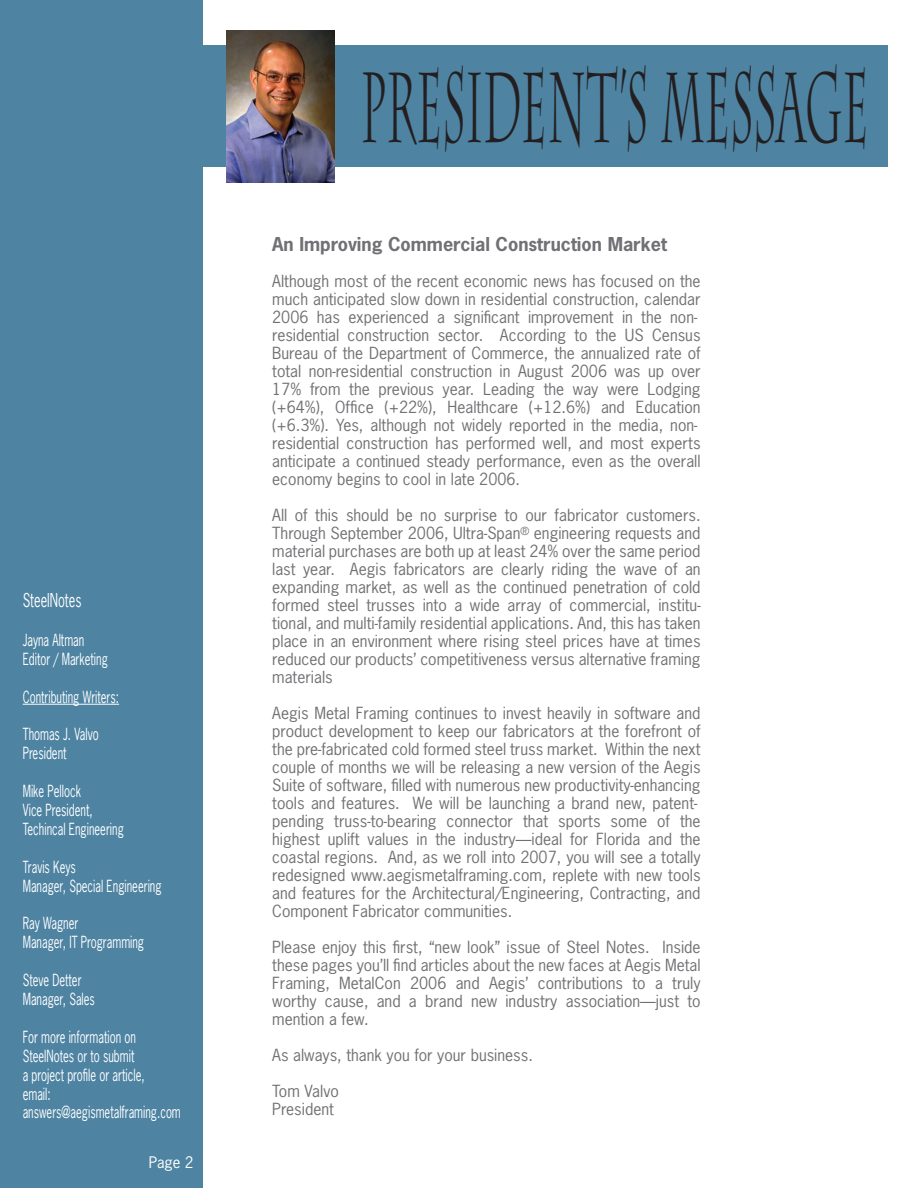
<style>
.page{position:relative;width:918px;height:1188px;background:#fff}
.page>*{position:absolute;margin:0;border:0;box-sizing:border-box;transform-origin:0 0}
.t1{font:98.85px "Charlemagne Std";color:#231f20;scale:.42 1}
.t2{font:700 18px "News Gothic Std";color:#717074}
.t3{font:18px "News Gothic Std";color:#fff;scale:.71 1}
.t4{font:15.75px/18px "News Gothic Std";color:#717074}
.t5{font:15.75px/18.9px "News Gothic Std";color:#fff;scale:.71 1}
.t6{font:15px "News Gothic Std";color:#fff}
</style>
<div class="page">
<div style="left:0;top:0;width:203px;height:1188px;background:#4e83a2"></div>
<div style="left:199px;top:45px;width:689px;height:122px;background:#4e83a2"></div>
<hr style="left:23px;top:704px;width:96px;height:1px;background:#fff">
<img style="left:226px;top:31px;width:109px;height:151px">
<p class="t3" style="left:23px;top:590px;width:84px">SteelNotes</p>
<p class="t5" style="left:23px;top:631px;width:122px">Jayna Altman<br>Editor / Marketing</p>
<p class="t5" style="left:23px;top:688px;width:137px">Contributing Writers:</p>
<p class="t5" style="left:23px;top:726px;width:109px">Thomas J. Valvo<br>President</p>
<p class="t5" style="left:23px;top:782px;width:144px">Mike Pellock<br>Vice President,<br>Techincal Engineering</p>
<p class="t5" style="left:23px;top:858px;width:197px">Travis Keys<br>Manager, Special Engineering</p>
<p class="t5" style="left:23px;top:915px;width:173px">Ray Wagner<br>Manager, IT Programming</p>
<p class="t5" style="left:23px;top:971px;width:103px">Steve Detter<br>Manager, Sales</p>
<p class="t5" style="left:23px;top:1028px;width:224px">For more information on<br>SteelNotes or to submit<br>a project profile or article,<br>email: answers@aegismetalframing.com</p>
<p class="t6" style="left:149px;top:1154px;width:46px">Page 2</p>
<h1 class="t1" style="left:361px;top:50px;width:1212px">PRESIDENT’S MESSAGE</h1>
<p class="t2" style="left:272px;top:235px;width:396px">An Improving Commercial Construction Market</p>
<p class="t4" style="left:272px;top:273px;width:430px">Although most of the recent economic news has focused on the much anticipated slow down in residential construction, calendar 2006 has experienced a significant improvement in the non&shy;residential construction sector. According to the US Census Bureau of the Department of Commerce, the annualized rate of total non-residential construction in August 2006 was up over 17% from the previous year. Leading the way were Lodging (+64%), Office (+22%), Healthcare (+12.6%) and Education (+6.3%). Yes, although not widely reported in the media, non&shy;residential construction has performed well, and most experts anticipate a continued steady performance, even as the overall economy begins to cool in late 2006.</p>
<p class="t4" style="left:272px;top:507px;width:430px;text-align:justify">All of this should be no surprise to our fabricator customers.<br>Through September 2006, Ultra-Span<sup>®</sup> engineering requests and material purchases are both up at least 24% over the same period last year. Aegis fabricators are clearly riding the wave of an expanding market, as well as the continued penetration of cold formed steel trusses into a wide array of commercial, institu&shy;tional, and multi-family residential applications. And, this has taken place in an environment where rising steel prices have at times reduced our products’ competitiveness versus alternative framing materials</p>
<p class="t4" style="left:272px;top:705px;width:430px">Aegis Metal Framing continues to invest heavily in software and product development to keep our fabricators at the forefront of the pre-fabricated cold formed steel truss market. Within the next couple of months we will be releasing a new version of the Aegis Suite of software, filled with numerous new productivity-enhancing tools and features. We will be launching a brand new, patent&shy;pending truss-to-bearing connector that sports some of the highest uplift values in the industry—ideal for Florida and the coastal regions. And, as we roll into 2007, you will see a totally redesigned www.aegismetalframing.com, replete with new tools and features for the Architectural/Engineering, Contracting, and Component Fabricator communities.</p>
<p class="t4" style="left:272px;top:939px;width:430px;text-align:justify">Please enjoy this first, “new look” issue of Steel Notes. Inside these pages you’ll find articles about the new faces at Aegis Metal Framing, MetalCon 2006 and Aegis’ contributions to a truly worthy cause, and a brand new industry association—just to mention a few.</p>
<p class="t4" style="left:272px;top:1047px;width:262px">As always, thank you for your business.</p>
<p class="t4" style="left:272px;top:1083px;width:68px">Tom Valvo<br>President</p>
</div>
